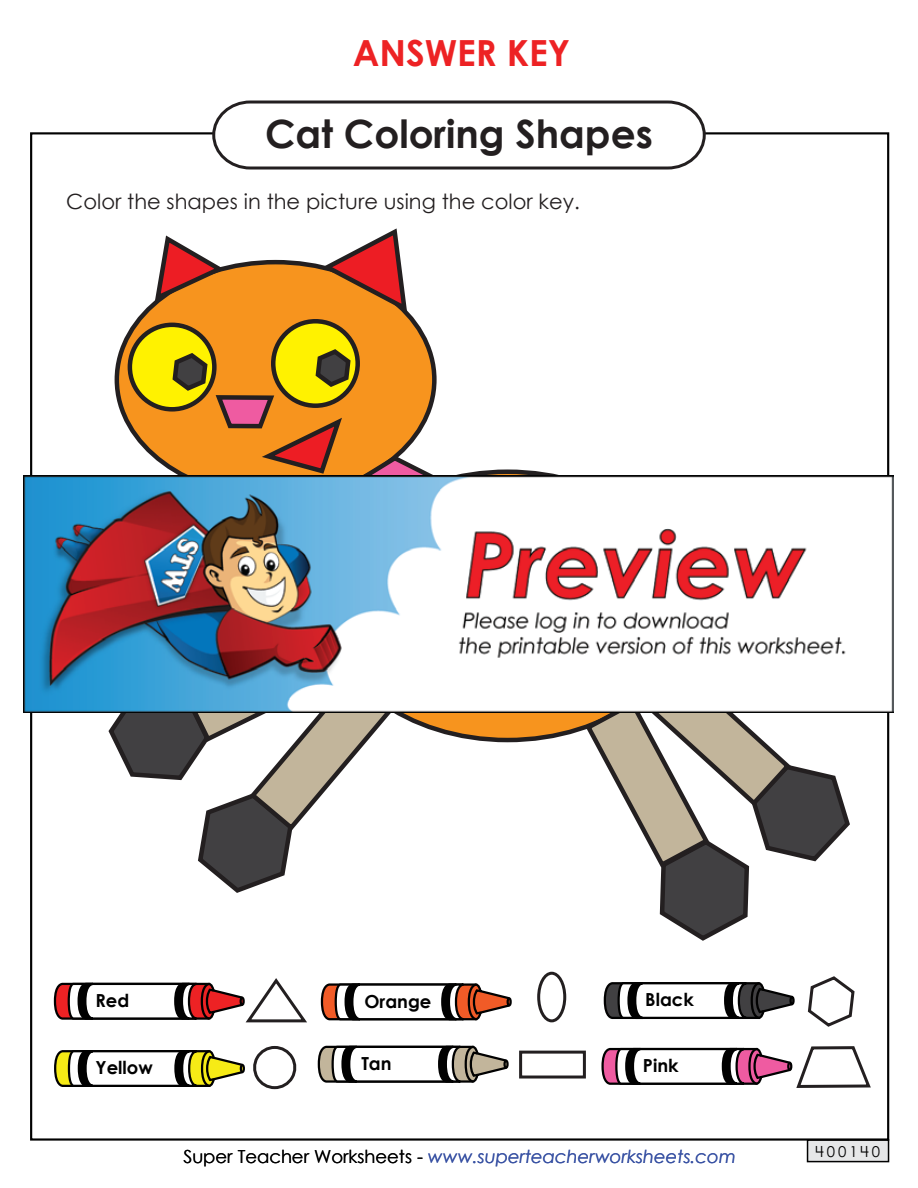
<style>
.page{position:relative;width:918px;height:1188px;background:#fff}
.page>*{position:absolute;margin:0;border:0;box-sizing:border-box;transform-origin:0 0}
.t1{font:700 39px "Century STW4";color:#231f20}
.t2{font:700 36px "Century Gothic 2";color:#ed2224}
.t3{font:21px "Century Gothic 2";color:#231f20}
.t4{font:italic 18px "Century Gothic 2";color:#3a53a4}
.t5{font:700 18px "Century STW4";color:#010101}
.t6{font:15px "Century STW4";letter-spacing:.2em;color:#010101}
.s1{font-style:normal;color:#010101}
</style>
<div class="page">
<svg style="left:320px;top:983px;width:192px;height:38px"></svg>
<svg style="left:319px;top:1045px;width:190px;height:38px"></svg>
<svg style="left:605px;top:982px;width:190px;height:38px"></svg>
<svg style="left:54px;top:1050px;width:191px;height:37px"></svg>
<svg style="left:254px;top:1046px;width:42px;height:44px"></svg>
<div style="left:537px;top:972px;width:29px;height:50px;border:3px solid #231f20;border-radius:50%"></div>
<svg style="left:53px;top:978px;width:254px;height:45px"></svg>
<svg style="left:602px;top:1046px;width:269px;height:42px"></svg>
<div style="left:519px;top:1051px;width:67px;height:28px;background:#fff;border:3px solid #231f20"></div>
<svg style="left:807px;top:976px;width:48px;height:51px"></svg>
<div style="left:807px;top:1139px;width:82px;height:23px;background:#e6e7e8;border:2px solid #010101"></div>
<svg style="left:211px;top:100px;width:496px;height:70px"></svg>
<svg style="left:326px;top:472px;width:363px;height:268px;fill:#f7941e"></svg>
<div style="left:117px;top:262px;width:317px;height:235px;background:#f7941e;border-radius:50%"></div>
<div style="left:130px;top:325px;width:84px;height:84px;background:#fff200;border-radius:50%"></div>
<div style="left:128px;top:323px;width:89px;height:89px;border:4px solid #231f20;border-radius:50%"></div>
<svg style="left:273px;top:321px;width:85px;height:85px"></svg>
<svg style="left:318px;top:228px;width:92px;height:88px"></svg>
<svg style="left:152px;top:235px;width:77px;height:70px"></svg>
<svg style="left:582px;top:713px;width:268px;height:228px"></svg>
<svg style="left:108px;top:713px;width:290px;height:180px"></svg>
<svg style="left:170px;top:345px;width:267px;height:130px"></svg>
<img style="left:24px;top:475px;width:869px;height:238px">
<h2 class="t2" style="left:353px;top:26px;width:219px">ANSWER KEY</h2>
<h1 class="t1" style="left:265px;top:104px;width:389px">Cat Coloring Shapes</h1>
<p class="t3" style="left:66px;top:187px;width:515px">Color the shapes in the picture using the color key.</p>
<p class="t5" style="left:95px;top:987px;width:35px">Red</p>
<p class="t5" style="left:364px;top:987px;width:68px">Orange</p>
<p class="t5" style="left:645px;top:986px;width:50px">Black</p>
<p class="t5" style="left:96px;top:1054px;width:59px">Yellow</p>
<p class="t5" style="left:361px;top:1050px;width:32px">Tan</p>
<p class="t5" style="left:643px;top:1052px;width:37px">Pink</p>
<p class="t4" style="left:183px;top:1144px;width:554px"><span class="s1">Super Teacher Worksheets -</span> www.superteacherworksheets.com</p>
<p class="t6" style="left:815px;top:1141px;width:66px">400140</p>
</div>
